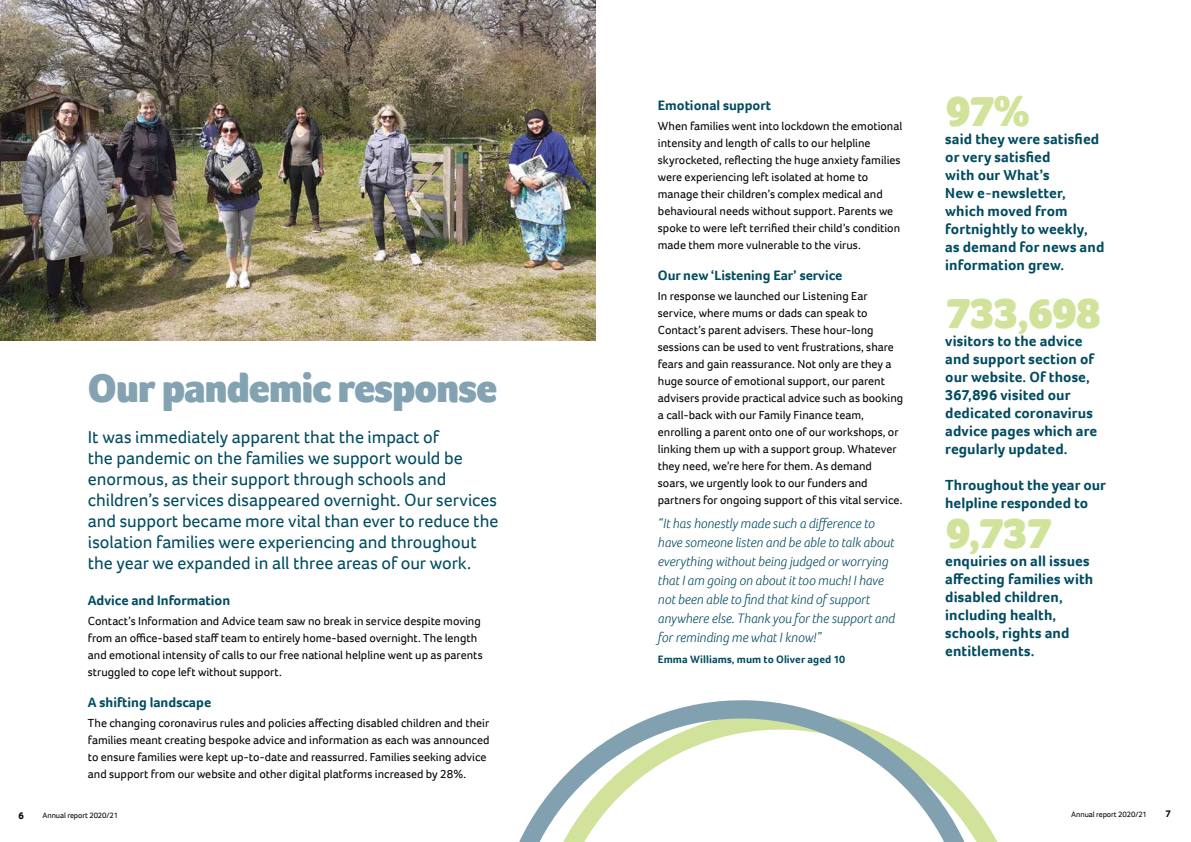
<style>
.page{position:relative;width:1191px;height:842px;background:#fff}
.page>*{position:absolute;margin:0;border:0;box-sizing:border-box;transform-origin:0 0}
.t1{font:900 44px "Foco";letter-spacing:-.05em;color:#d1e39b}
.t2{font:900 41px "Foco";letter-spacing:-.02em;color:#83a3b3}
.t3{font:18px/21px "Foco";letter-spacing:-.005em;color:#004b60}
.t4{font:700 15px/18px "Foco";letter-spacing:.005em;color:#004b60}
.t5{font:italic 300 14px/19px "Foco";color:#004b60}
.t6{font:700 14px "Foco";color:#004b60}
.t7{font:12px/17px "Foco";color:#000}
.t8{font:700 11px "Foco";letter-spacing:.005em;color:#004b60}
.t9{font:700 10px "Foco";color:#000}
.t10{font:8px "Foco";letter-spacing:-.01em;color:#000}
</style>
<div class="page">
<img style="left:0;top:0;width:595px;height:341px">
<svg style="left:519px;top:700px;width:479px;height:142px"></svg>
<h2 class="t2" style="left:88px;top:361px;width:411px">Our pandemic response</h2>
<p class="t3" style="left:88px;top:426px;width:412px">It was immediately apparent that the impact of<br>the pandemic on the families we support would be enormous, as their support through schools and children’s services disappeared overnight. Our services and support became more vital than ever to reduce the isolation families were experiencing and throughout the year we expanded in all three areas of our work.</p>
<p class="t6" style="left:88px;top:591px;width:144px">Advice and Information</p>
<p class="t7" style="left:88px;top:612px;width:396px">Contact’s Information and Advice team saw no break in service despite moving from an office-based staff team to entirely home-based overnight. The length and emotional intensity of calls to our free national helpline went up as parents struggled to cope left without support.</p>
<p class="t6" style="left:88px;top:693px;width:125px">A shifting landscape</p>
<p class="t7" style="left:88px;top:714px;width:403px">The changing coronavirus rules and policies affecting disabled children and their families meant creating bespoke advice and information as each was announced to ensure families were kept up-to-date and reassurred. Families seeking advice and support from our website and other digital platforms increased by 28%.</p>
<p class="t6" style="left:658px;top:96px;width:115px">Emotional support</p>
<p class="t7" style="left:658px;top:117px;width:246px">When families went into lockdown the emotional intensity and length of calls to our helpline skyrocketed, reflecting the huge anxiety families were experiencing left isolated at home to manage their children’s complex medical and behavioural needs without support. Parents we spoke to were left terrified their child’s condition made them more vulnerable to the virus.</p>
<p class="t6" style="left:658px;top:266px;width:186px">Our new ‘Listening Ear’ service</p>
<p class="t7" style="left:658px;top:287px;width:247px">In response we launched our Listening Ear service, where mums or dads can speak to Contact’s parent advisers. These hour-long sessions can be used to vent frustrations, share fears and gain reassurance. Not only are they a huge source of emotional support, our parent advisers provide practical advice such as booking a call-back with our Family Finance team, enrolling a parent onto one of our workshops, or linking them up with a support group. Whatever they need, we’re here for them. As demand soars, we urgently look to our funders and partners for ongoing support of this vital service.</p>
<p class="t5" style="left:658px;top:514px;width:239px">“It has honestly made such a difference to have someone listen and be able to talk about everything without being judged or worrying that I am going on about it too much! I have not been able to find that kind of support anywhere else. Thank you for the support and for reminding me what I know!”</p>
<p class="t8" style="left:658px;top:652px;width:189px">Emma Williams, mum to Oliver aged 10</p>
<h1 class="t1" style="left:945px;top:82px;width:86px">97%</h1>
<p class="t4" style="left:945px;top:130px;width:161px">said they were satisfied or very satisfied<br>with our What’s<br>New e-newsletter, which moved from fortnightly to weekly, as demand for news and information grew.</p>
<h1 class="t1" style="left:945px;top:284px;width:158px">733,698</h1>
<p class="t4" style="left:945px;top:332px;width:153px">visitors to the advice and support section of our website. Of those,<br>367,896 visited our dedicated coronavirus advice pages which are regularly updated.</p>
<p class="t4" style="left:945px;top:476px;width:162px">Throughout the year our helpline responded to</p>
<h1 class="t1" style="left:945px;top:504px;width:108px">9,737</h1>
<p class="t4" style="left:945px;top:552px;width:149px">enquiries on all issues affecting families with disabled children, including health, schools, rights and entitlements.</p>
<p class="t9" style="left:19px;top:809px;width:7px">6</p>
<p class="t10" style="left:43px;top:809px;width:77px">Annual report 2020/21</p>
<p class="t10" style="left:1071px;top:809px;width:77px">Annual report 2020/21</p>
<p class="t9" style="left:1165px;top:807px;width:7px">7</p>
</div>
